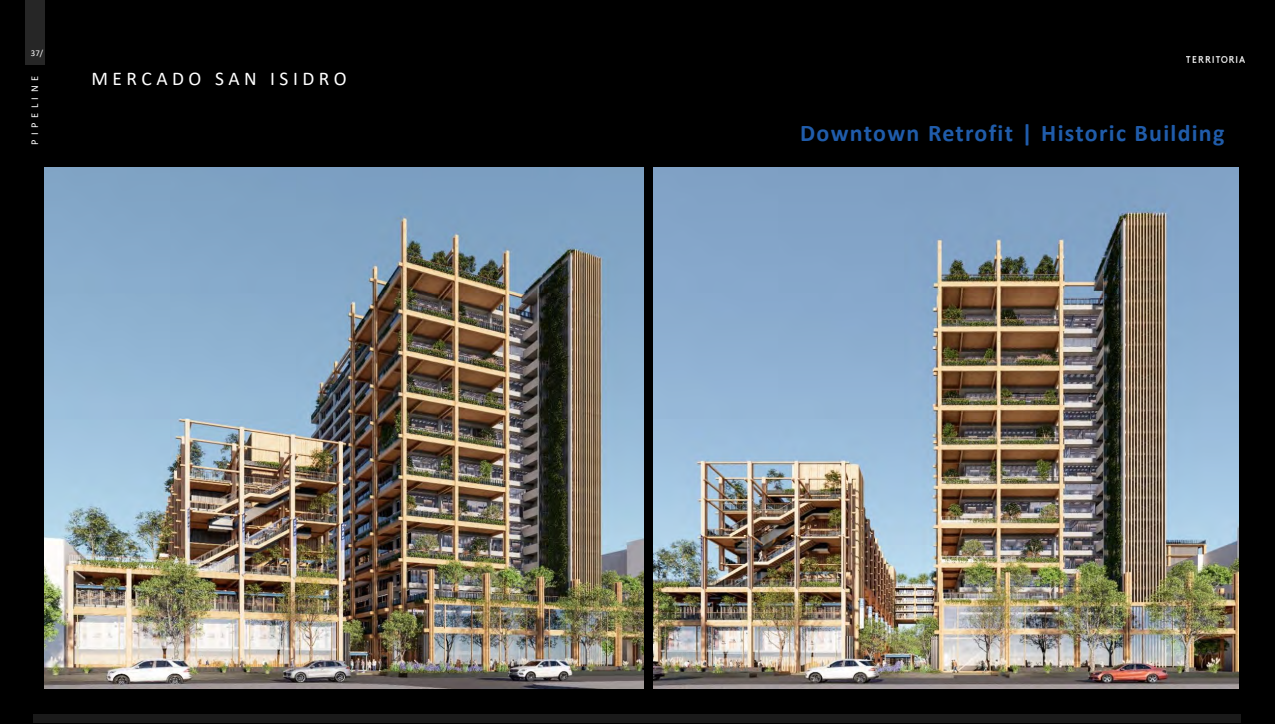
<style>
.page{position:relative;width:1275px;height:724px;background:#fff}
.page>*{position:absolute;margin:0;border:0;box-sizing:border-box;transform-origin:0 0}
.t1{font:700 24px "Calibri";letter-spacing:.05em;color:#205caa}
.t2{font:19.5px "Calibri";letter-spacing:.23em;color:#fff}
.t3{font:10.5px "Calibri";letter-spacing:.43em;color:#fff}
.t4{font:8.85px "Calibri";color:#fff}
</style>
<div class="page">
<div style="left:0;top:0;width:1275px;height:723px;background:#000"></div>
<img style="left:45px;top:167px;width:598px;height:520px">
<img style="left:654px;top:167px;width:584px;height:520px">
<div style="left:25px;top:0;width:20px;height:64px;background:#262626"></div>
<img style="left:1186px;top:56px;width:58px;height:6px">
<div style="left:33px;top:713px;width:1207px;height:8px;background:#1a1a1a"></div>
<p class="t4" style="left:31px;top:46px;width:14px">37/</p>
<p class="t3" style="left:27px;top:145px;width:70px;rotate:-90deg">PIPELINE</p>
<p class="t2" style="left:91px;top:65px;width:257px">MERCADO SAN ISIDRO</p>
<p class="t1" style="left:800px;top:116px;width:426px">Downtown Retrofit | Historic Building</p>
</div>
